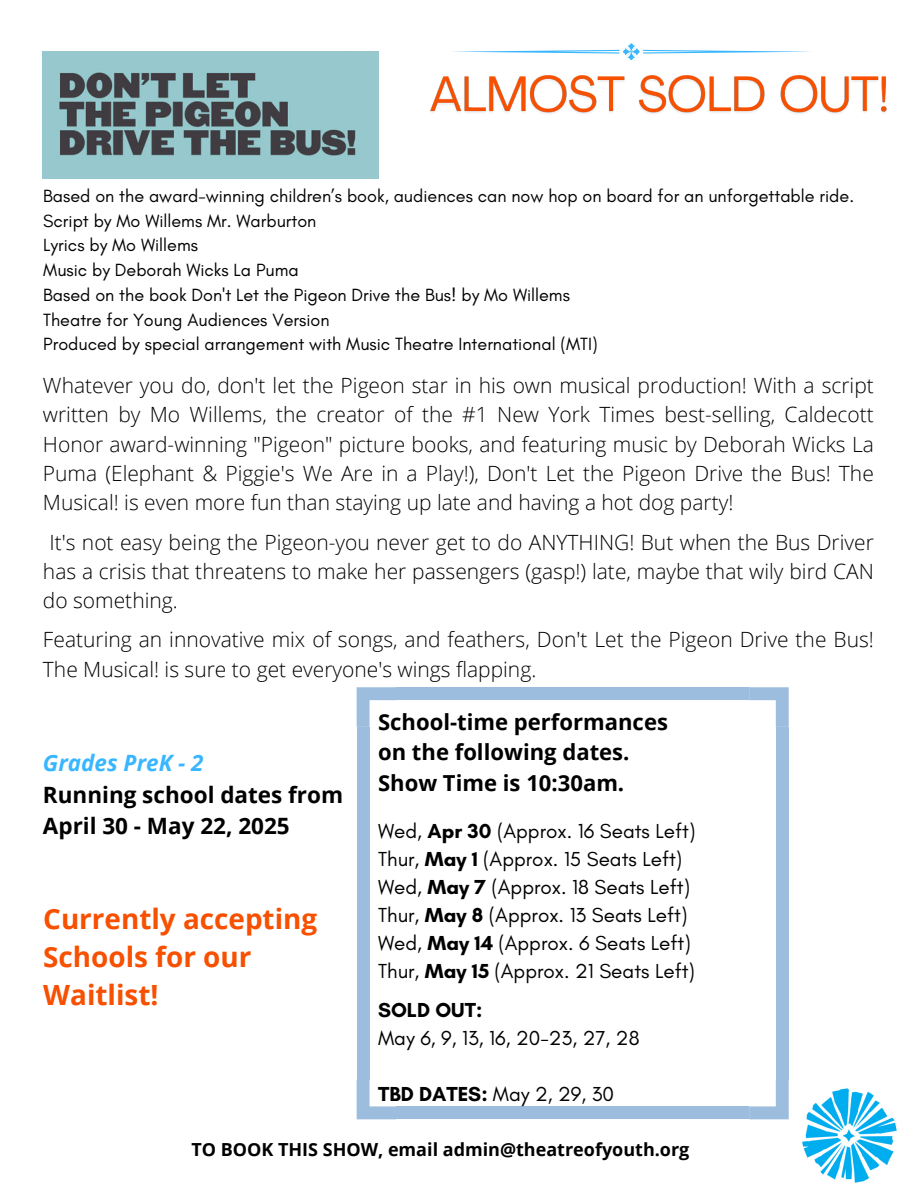
<style>
.page{position:relative;width:918px;height:1188px;background:#fff}
.page>*{position:absolute;margin:0;border:0;box-sizing:border-box;transform-origin:0 0}
.t1{font:700 27.9px/38.2px "Open Sans";color:#f75000}
.t2{font:700 22.5px/31.5px "Open Sans";color:#000}
.t3{font:700 22.05px/30.3px "Open Sans";color:#000}
.t4{font:300 21px/29.2px "Open Sans";color:#000;text-align:justify}
.t5{font:20.7px/28.2px "Glacial Indifference";color:#000}
.t6{font:18px "Glacial Indifference";color:#000}
.t7{font:700 18px "Open Sans";color:#000}
.s1{font-style:italic;color:#38b6ff}
.s2{font-weight:700}
</style>
<div class="page">
<svg style="left:452px;top:43px;width:359px;height:17px"></svg>
<div style="left:396px;top:687px;width:353px;height:13px;background:#9dbdde"></div>
<div style="left:396px;top:1106px;width:353px;height:13px;background:#9dbdde"></div>
<div style="left:357px;top:727px;width:13px;height:353px;background:#9dbdde"></div>
<div style="left:776px;top:727px;width:13px;height:353px;background:#9dbdde"></div>
<svg style="left:357px;top:687px;width:39px;height:40px"></svg>
<svg style="left:357px;top:1080px;width:39px;height:39px"></svg>
<svg style="left:749px;top:687px;width:40px;height:40px"></svg>
<svg style="left:749px;top:1080px;width:40px;height:39px"></svg>
<img style="left:802px;top:1088px;width:95px;height:95px">
<img style="left:43px;top:52px;width:335px;height:127px">
<img style="left:430px;top:75px;width:457px;height:39px">
<p class="t6" style="left:43px;top:185px;width:812px">Based on the award-winning children’s book, audiences can now hop on board for an unforgettable ride.</p>
<p class="t6" style="left:43px;top:209px;width:275px">Script by Mo Willems Mr. Warburton</p>
<p class="t6" style="left:43px;top:234px;width:156px">Lyrics by Mo Willems</p>
<h4 class="t6" style="left:43px;top:259px;width:257px">Music by Deborah Wicks La Puma</h4>
<h4 class="t6" style="left:43px;top:284px;width:528px">Based on the book Don't Let the Pigeon Drive the Bus! by Mo Willems</h4>
<h4 class="t6" style="left:43px;top:308px;width:288px">Theatre for Young Audiences Version</h4>
<h4 class="t6" style="left:43px;top:333px;width:556px">Produced by special arrangement with Music Theatre International (MTI)</h4>
<p class="t4" style="left:43px;top:370px;width:832px">Whatever you do, don't let the Pigeon star in his own musical production! With a script written by Mo Willems, the creator of the #1 New York Times best-selling, Caldecott Honor award-winning "Pigeon" picture books, and featuring music by Deborah Wicks La Puma (Elephant &amp; Piggie's We Are in a Play!), Don't Let the Pigeon Drive the Bus! The Musical! is even more fun than staying up late and having a hot dog party!</p>
<p class="t4" style="left:43px;top:527px;width:832px;text-indent:6px">It's not easy being the Pigeon-you never get to do ANYTHING! But when the Bus Driver has a crisis that threatens to make her passengers (gasp!) late, maybe that wily bird CAN do something.</p>
<p class="t4" style="left:43px;top:625px;width:832px">Featuring an innovative mix of songs, and feathers, Don't Let the Pigeon Drive the Bus!<br>The Musical! is sure to get everyone's wings flapping.</p>
<p class="t2" style="left:43px;top:747px;width:302px"><span class="s1">Grades PreK - 2<br></span>Running school dates from<br>April 30 - May 22, 2025</p>
<h3 class="t1" style="left:43px;top:899px;width:276px">Currently accepting<br>Schools for our<br>Waitlist!</h3>
<p class="t3" style="left:378px;top:706px;width:291px">School-time performances on the following dates.<br>Show Time is 10:30am.</p>
<h3 class="t5" style="left:378px;top:816px;width:319px">Wed, <span class="s2">Apr 30</span> (Approx. 16 Seats Left)<br>Thur, <span class="s2">May 1</span> (Approx. 15 Seats Left)<br>Wed, <span class="s2">May 7</span> (Approx. 18 Seats Left)<br>Thur, <span class="s2">May 8</span> (Approx. 13 Seats Left)<br>Wed, <span class="s2">May 14</span> (Approx. 6 Seats Left)<br>Thur, <span class="s2">May 15</span> (Approx. 21 Seats Left)</h3>
<h4 class="t5" style="left:378px;top:995px;width:263px"><span class="s2">SOLD OUT:<br></span>May 6, 9, 13, 16, 20-23, 27, 28</h4>
<h4 class="t5" style="left:378px;top:1080px;width:238px"><span class="s2">TBD DATES:</span> May 2, 29, 30</h4>
<p class="t7" style="left:191px;top:1137px;width:500px">TO BOOK THIS SHOW, email admin@theatreofyouth.org</p>
</div>
